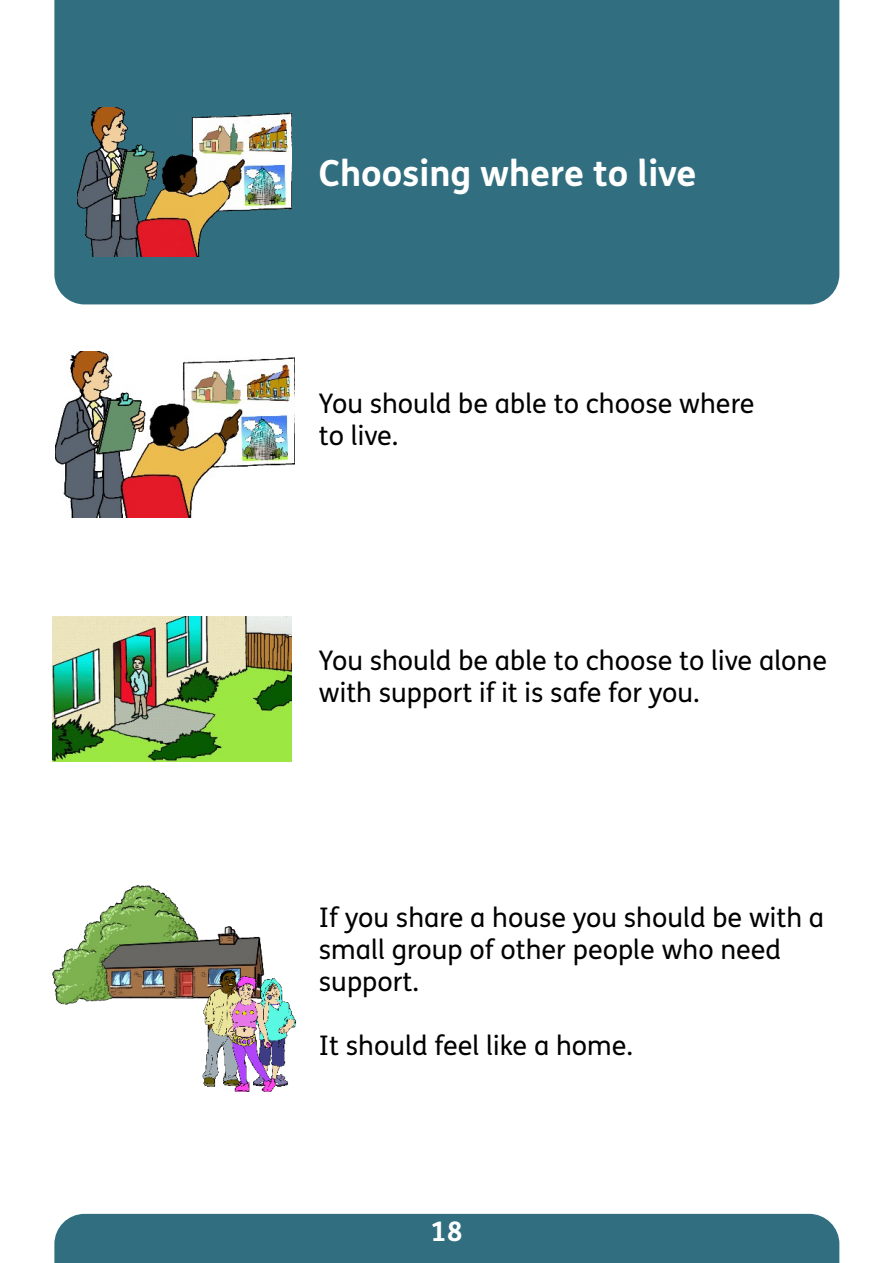
<style>
.page{position:relative;width:893px;height:1263px;background:#fff}
.page>*{position:absolute;margin:0;border:0;box-sizing:border-box;transform-origin:0 0}
.t1{font:700 36px "FS Me";color:#fff}
.t2{font:27px/32.1px "FS Me";color:#000}
.t3{font:700 27px "FS Me";color:#fff}
</style>
<div class="page">
<div style="left:54px;top:1214px;width:785px;height:49px;background:#316e80"></div>
<div style="left:54px;top:0;width:785px;height:304px;background:#316e80"></div>
<img style="left:56px;top:351px;width:238px;height:166px">
<img style="left:52px;top:617px;width:240px;height:144px">
<img style="left:52px;top:885px;width:211px;height:120px">
<img style="left:192px;top:961px;width:105px;height:131px">
<img style="left:78px;top:108px;width:213px;height:149px">
<h1 class="t1" style="left:319px;top:159px;width:379px">Choosing where to live</h1>
<p class="t2" style="left:319px;top:390px;width:437px">You should be able to choose where to live.</p>
<p class="t2" style="left:319px;top:647px;width:510px">You should be able to choose to live alone with support if it is safe for you.</p>
<p class="t2" style="left:319px;top:904px;width:507px">If you share a house you should be with a small group of other people who need support.</p>
<p class="t2" style="left:319px;top:1032px;width:316px">It should feel like a home.</p>
<p class="t3" style="left:431px;top:1220px;width:33px">18</p>
</div>
